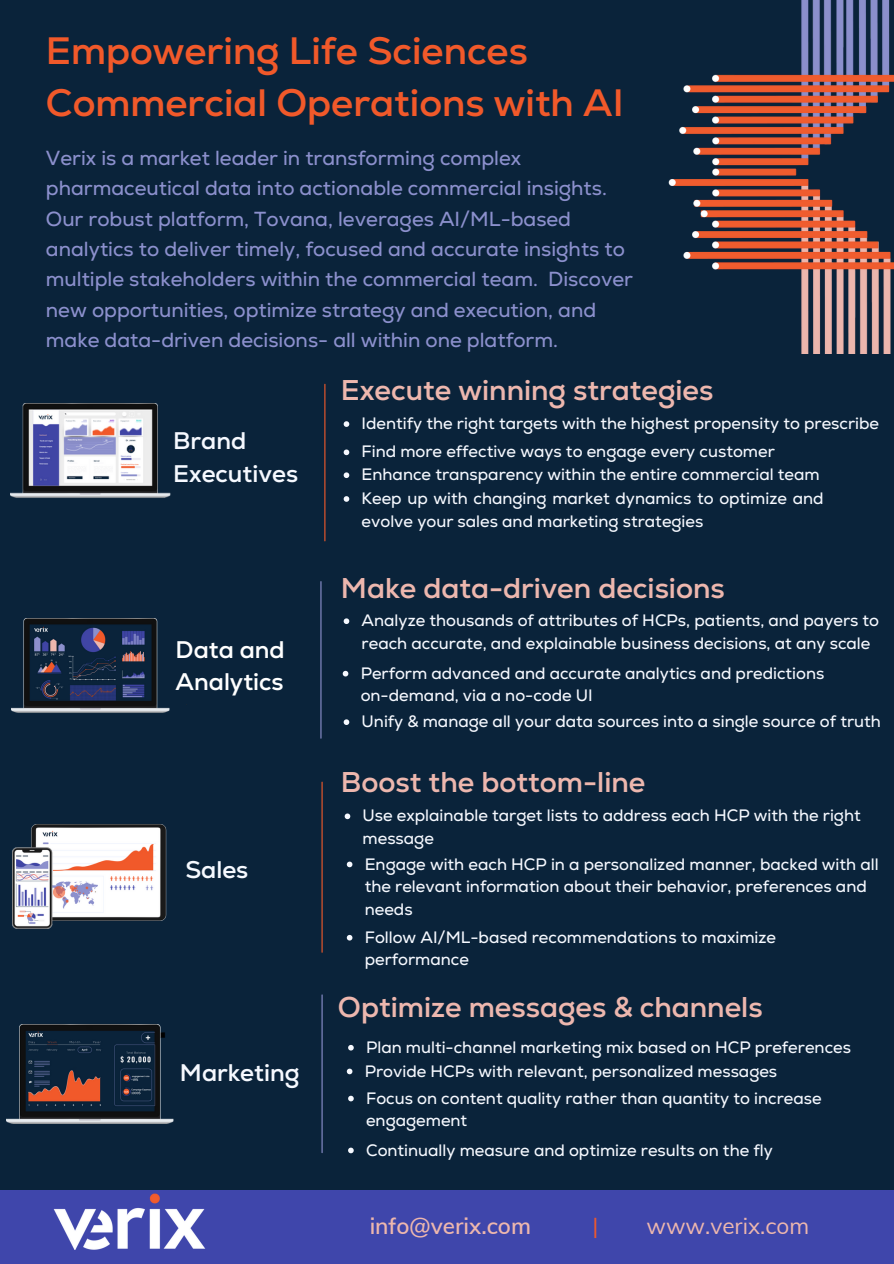
<style>
.page{position:relative;width:894px;height:1264px;background:#fff}
.page>*{position:absolute;margin:0;border:0;box-sizing:border-box;transform-origin:0 0}
.t1{font:700 38.1px/52.9px "Nexa";color:#f1592a}
.t2{font:700 28.5px "Nexa";color:#edb7ae}
.t3{font:700 24px/32.7px "Nexa";color:#f6f9ff}
.t4{font:700 24px/32.7px "Nexa";color:#fff}
.t5{font:600 22.5px "Muli";color:#edb7ae}
.t6{font:22.5px "Muli";color:#edb7ae}
.t7{font:22.5px "Muli";color:#f1592a}
.t8{font:20.25px/30.5px "Nexa";color:#8c90cd}
.t9{font:16.5px/22.5px "Nexa";color:#f6f9ff}
</style>
<div class="page">
<div style="left:0;top:0;width:893px;height:1263px;background:#0a233a"></div>
<hr style="left:320px;top:581px;width:1px;height:157px;background:#8c90cd">
<hr style="left:321px;top:782px;width:1px;height:170px;background:#f1592a">
<hr style="left:321px;top:994px;width:1px;height:158px;background:#8c90cd">
<img style="left:668px;top:0;width:225px;height:353px">
<div style="left:0;top:1189px;width:893px;height:74px;background:#3f46ab"></div>
<img style="left:33px;top:1189px;width:192px;height:60px">
<hr style="left:324px;top:384px;width:1px;height:157px;background:#f1592a">
<img style="left:11px;top:403px;width:160px;height:95px">
<img style="left:13px;top:824px;width:153px;height:104px">
<img style="left:12px;top:618px;width:158px;height:95px">
<img style="left:7px;top:1024px;width:167px;height:99px">
<svg style="left:348px;top:1044px;width:5px;height:6px"></svg>
<svg style="left:347px;top:1068px;width:5px;height:6px"></svg>
<svg style="left:348px;top:1095px;width:5px;height:6px"></svg>
<svg style="left:348px;top:1147px;width:5px;height:6px"></svg>
<svg style="left:343px;top:618px;width:6px;height:6px"></svg>
<svg style="left:342px;top:671px;width:6px;height:5px"></svg>
<svg style="left:343px;top:719px;width:6px;height:6px"></svg>
<svg style="left:343px;top:421px;width:6px;height:6px"></svg>
<svg style="left:343px;top:496px;width:6px;height:6px"></svg>
<svg style="left:343px;top:472px;width:6px;height:6px"></svg>
<svg style="left:344px;top:813px;width:6px;height:6px"></svg>
<svg style="left:347px;top:861px;width:5px;height:6px"></svg>
<svg style="left:347px;top:934px;width:5px;height:6px"></svg>
<svg style="left:343px;top:449px;width:6px;height:6px"></svg>
<p class="t1" style="left:46px;top:24px;width:579px">Empowering Life Sciences<br>Commercial Operations with AI</p>
<p class="t8" style="left:46px;top:142px;width:588px">Verix is a market leader in transforming complex pharmaceutical data into actionable commercial insights.<br>Our robust platform, Tovana, leverages AI/ML-based analytics to deliver timely, focused and accurate insights to multiple stakeholders within the commercial team. Discover new opportunities, optimize strategy and execution, and make data-driven decisions- all within one platform.</p>
<p class="t3" style="left:173px;top:424px;width:126px">Brand<br>Executives</p>
<p class="t4" style="left:176px;top:633px;width:111px">Data and<br>Analytics</p>
<p class="t3" style="left:185px;top:853px;width:64px">Sales</p>
<p class="t3" style="left:180px;top:1056px;width:121px">Marketing</p>
<p class="t2" style="left:341px;top:371px;width:374px">Execute winning strategies</p>
<p class="t9" style="left:361px;top:412px;width:519px">Identify the right targets with the highest propensity to prescribe</p>
<p class="t9" style="left:361px;top:440px;width:414px">Find more effective ways to engage every customer</p>
<p class="t9" style="left:361px;top:463px;width:459px">Enhance transparency within the entire commercial team</p>
<p class="t9" style="left:361px;top:487px;width:463px">Keep up with changing market dynamics to optimize and evolve your sales and marketing strategies</p>
<p class="t2" style="left:341px;top:569px;width:385px">Make data-driven decisions</p>
<p class="t9" style="left:361px;top:609px;width:519px">Analyze thousands of attributes of HCPs, patients, and payers to reach accurate, and explainable business decisions, at any scale</p>
<p class="t9" style="left:360px;top:661px;width:465px">Perform advanced and accurate analytics and predictions on-demand, via a no-code UI</p>
<p class="t9" style="left:361px;top:710px;width:520px">Unify &amp; manage all your data sources into a single source of truth</p>
<p class="t2" style="left:341px;top:763px;width:306px">Boost the bottom-line</p>
<p class="t9" style="left:362px;top:804px;width:499px">Use explainable target lists to address each HCP with the right message</p>
<p class="t9" style="left:364px;top:852px;width:515px">Engage with each HCP in a personalized manner, backed with all the relevant information about their behavior, preferences and needs</p>
<p class="t9" style="left:364px;top:925px;width:413px">Follow AI/ML-based recommendations to maximize performance</p>
<p class="t2" style="left:338px;top:988px;width:426px">Optimize messages &amp; channels</p>
<p class="t9" style="left:366px;top:1035px;width:486px">Plan multi-channel marketing mix based on HCP preferences</p>
<p class="t9" style="left:364px;top:1059px;width:414px">Provide HCPs with relevant, personalized messages</p>
<p class="t9" style="left:366px;top:1086px;width:457px">Focus on content quality rather than quantity to increase engagement</p>
<p class="t9" style="left:366px;top:1138px;width:408px">Continually measure and optimize results on the fly</p>
<p class="t5" style="left:369px;top:1210px;width:163px">info@verix.com</p>
<p class="t7" style="left:592px;top:1210px;width:7px">|</p>
<p class="t6" style="left:646px;top:1210px;width:164px">www.verix.com</p>
</div>
